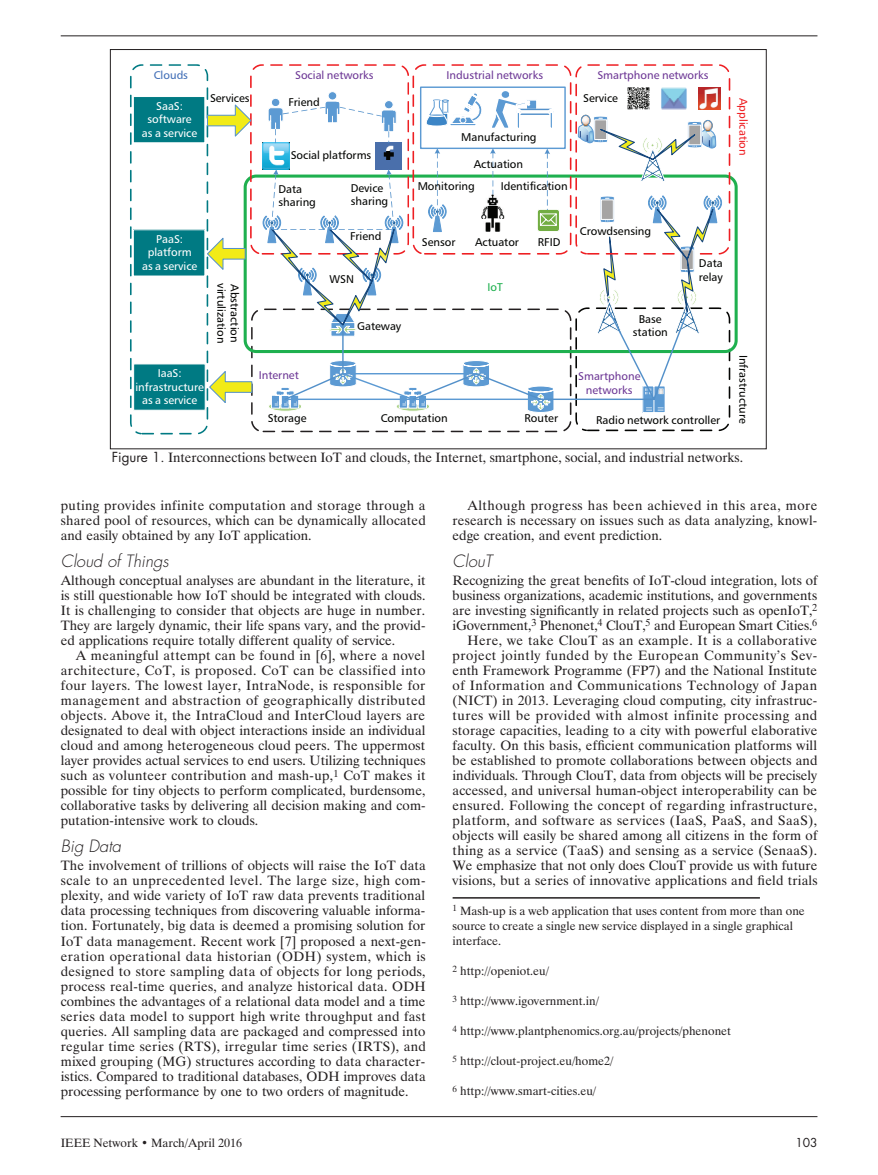
<style>
.page{position:relative;width:878px;height:1175px;background:#fff}
.page>*{position:absolute;margin:0;border:0;box-sizing:border-box;transform-origin:0 0}
.t1{font:italic 300 16.5px "Futura";color:#231f20}
.t2{font:13.5px/15px "Dutch 801 BT";letter-spacing:.005em;color:#231f20;text-align:justify}
.t3{font:12px/15px "Dutch 801 BT";color:#231f20}
.t4{font:12px "Futura";color:#231f20}
.t5{font:11.25px/13.5px "Humanist 777 BT Roman B";color:#040503}
.t6{font:11.25px/13.5px "Humanist 777 BT Roman B";color:#6e3996;text-align:center}
.t7{font:11.25px/13.5px "Humanist 777 BT Roman B";color:#fff;text-align:center}
.t8{font:11.25px "Humanist 777 BT Roman B";color:#ee1f23}
.t9{font:11.25px "Humanist 777 BT Roman B";color:#426fb7}
.t10{font:11.25px "Humanist 777 BT Roman B";color:#1fb04f}
.s1{font-family:"Futura"}
</style>
<div class="page">
<hr style="left:61px;top:1115px;width:756px;height:1px;background:#231f20">
<hr style="left:61px;top:35px;width:756px;height:1px;background:#231f20">
<svg style="left:130px;top:64px;width:600px;height:370px"></svg>
<div style="left:133px;top:363px;width:72px;height:47px;background:#007a83;border:1px solid #fff"></div>
<div style="left:133px;top:230px;width:72px;height:46px;background:#007a83"></div>
<div style="left:133px;top:96px;width:72px;height:47px;background:#007a83;border:1px solid #fff"></div>
<hr style="left:452px;top:896px;width:307px;height:2px;background:#231f20">
<p class="t9" style="left:154px;top:68px;width:36px">Clouds</p>
<p class="t7" style="left:142px;top:99px;width:57px">SaaS: software as a service</p>
<p class="t5" style="left:210px;top:91px;width:41px">Services</p>
<p class="t7" style="left:142px;top:232px;width:57px">PaaS: platform as a service</p>
<p class="t5" style="left:228px;top:283px;width:61px;rotate:90deg">virtulization</p>
<p class="t5" style="left:242px;top:284px;width:60px;rotate:90deg">Abstraction</p>
<p class="t6" style="left:295px;top:68px;width:80px">Social networks</p>
<p class="t5" style="left:288px;top:95px;width:33px">Friend</p>
<p class="t5" style="left:290px;top:148px;width:82px">Social platforms</p>
<p class="t5" style="left:278px;top:182px;width:39px">Data sharing</p>
<p class="t5" style="left:350px;top:181px;width:39px">Device sharing</p>
<p class="t5" style="left:350px;top:229px;width:33px">Friend</p>
<p class="t5" style="left:329px;top:272px;width:26px">WSN</p>
<p class="t5" style="left:357px;top:319px;width:46px">Gateway</p>
<p class="t6" style="left:446px;top:68px;width:98px">Industrial networks</p>
<p class="t6" style="left:597px;top:68px;width:113px">Smartphone networks</p>
<p class="t5" style="left:461px;top:130px;width:77px">Manufacturing</p>
<p class="t5" style="left:417px;top:179px;width:59px">Monitoring</p>
<p class="t5" style="left:500px;top:153px;width:68px;line-height:22.2px;text-indent:-27px">Actuation<br>Identification</p>
<p class="t5" style="left:422px;top:235px;width:35px">Sensor</p>
<p class="t5" style="left:475px;top:235px;width:45px">Actuator</p>
<p class="t5" style="left:537px;top:235px;width:24px">RFID</p>
<p class="t5" style="left:583px;top:91px;width:36px">Service</p>
<p class="t5" style="left:579px;top:224px;width:73px">Crowdsensing</p>
<p class="t10" style="left:487px;top:280px;width:17px">IoT</p>
<p class="t5" style="left:632px;top:311px;width:36px;text-align:center">Base station</p>
<p class="t5" style="left:698px;top:256px;width:25px">Data relay</p>
<p class="t8" style="left:750px;top:98px;width:59px;rotate:90deg">Application</p>
<p class="t7" style="left:135px;top:366px;width:70px">IaaS: infrastructure as a service</p>
<p class="t6" style="left:258px;top:368px;width:42px">Internet</p>
<p class="t6" style="left:578px;top:369px;width:64px">Smartphone networks</p>
<p class="t5" style="left:267px;top:411px;width:41px">Storage</p>
<p class="t5" style="left:380px;top:411px;width:68px">Computation</p>
<p class="t5" style="left:524px;top:411px;width:35px">Router</p>
<p class="t5" style="left:596px;top:412px;width:125px">Radio network controller</p>
<p class="t5" style="left:750px;top:355px;width:70px;rotate:90deg">Infrastructure</p>
<p class="t2" style="left:112px;top:450px;width:632px"><span class="s1">Figure 1.</span> Interconnections between IoT and clouds, the Internet, smartphone, social, and industrial networks.</p>
<p class="t2" style="left:61px;top:498px;width:366px">puting provides infinite computation and storage through a shared pool of resources, which can be dynamically allocated and easily obtained by any IoT application.</p>
<p class="t1" style="left:61px;top:550px;width:109px">Cloud of Things</p>
<p class="t2" style="left:61px;top:573px;width:366px">Although conceptual analyses are abundant in the literature, it is still questionable how IoT should be integrated with clouds.<br>It is challenging to consider that objects are huge in number.<br>They are largely dynamic, their life spans vary, and the provid&shy;ed applications require totally different quality of service.</p>
<p class="t2" style="left:61px;top:648px;width:366px;text-indent:15px">A meaningful attempt can be found in [6], where a novel architecture, CoT, is proposed. CoT can be classified into four layers. The lowest layer, IntraNode, is responsible for management and abstraction of geographically distributed objects. Above it, the IntraCloud and InterCloud layers are designated to deal with object interactions inside an individual cloud and among heterogeneous cloud peers. The uppermost layer provides actual services to end users. Utilizing techniques such as volunteer contribution and mash-up,<sup>1</sup> CoT makes it possible for tiny objects to perform complicated, burdensome, collaborative tasks by delivering all decision making and com&shy;putation-intensive work to clouds.</p>
<p class="t1" style="left:61px;top:835px;width:62px">Big Data</p>
<p class="t2" style="left:61px;top:858px;width:366px">The involvement of trillions of objects will raise the IoT data scale to an unprecedented level. The large size, high com&shy;plexity, and wide variety of IoT raw data prevents traditional data processing techniques from discovering valuable informa&shy;tion. Fortunately, big data is deemed a promising solution for IoT data management. Recent work [7] proposed a next-gen&shy;eration operational data historian (ODH) system, which is designed to store sampling data of objects for long periods, process real-time queries, and analyze historical data. ODH combines the advantages of a relational data model and a time series data model to support high write throughput and fast queries. All sampling data are packaged and compressed into regular time series (RTS), irregular time series (IRTS), and mixed grouping (MG) structures according to data character&shy;istics. Compared to traditional databases, ODH improves data processing performance by one to two orders of magnitude.</p>
<p class="t2" style="left:452px;top:498px;width:366px;text-indent:15px">Although progress has been achieved in this area, more research is necessary on issues such as data analyzing, knowl&shy;edge creation, and event prediction.</p>
<p class="t1" style="left:452px;top:550px;width:41px">ClouT</p>
<p class="t2" style="left:452px;top:573px;width:366px;text-align:right">Recognizing the great benefits of IoT-cloud integration, lots of business organizations, academic institutions, and governments are investing significantly in related projects such as openIoT,<sup>2 </sup>iGovernment,<sup>3</sup> Phenonet,<sup>4</sup> ClouT,<sup>5</sup> and European Smart Cities.<sup>6<br></sup>Here, we take ClouT as an example. It is a collaborative project jointly funded by the European Community’s Sev&shy;enth Framework Programme (FP7) and the National Institute of Information and Communications Technology of Japan (NICT) in 2013. Leveraging cloud computing, city infrastruc&shy;tures will be provided with almost infinite processing and storage capacities, leading to a city with powerful elaborative faculty. On this basis, efficient communication platforms will be established to promote collaborations between objects and individuals. Through ClouT, data from objects will be precisely accessed, and universal human-object interoperability can be ensured. Following the concept of regarding infrastructure, platform, and software as services (IaaS, PaaS, and SaaS), objects will easily be shared among all citizens in the form of thing as a service (TaaS) and sensing as a service (SenaaS).<br>We emphasize that not only does ClouT provide us with future visions, but a series of innovative applications and field trials</p>
<p class="t3" style="left:452px;top:902px;width:353px"><sup>1</sup> Mash-up is a web application that uses content from more than one source to create a single new service displayed in a single graphical interface.</p>
<p class="t3" style="left:452px;top:962px;width:98px"><sup>2</sup> http://openiot.eu/</p>
<p class="t3" style="left:452px;top:992px;width:148px"><sup>3</sup> http://www.igovernment.in/</p>
<p class="t3" style="left:452px;top:1022px;width:280px"><sup>4</sup> http://www.plantphenomics.org.au/projects/phenonet</p>
<p class="t3" style="left:452px;top:1052px;width:162px"><sup>5</sup> http://clout-project.eu/home2/</p>
<p class="t3" style="left:452px;top:1082px;width:145px"><sup>6</sup> http://www.smart-cities.eu/</p>
<p class="t3" style="left:61px;top:1135px;width:183px">IEEE Network • March/April 2016</p>
<p class="t4" style="left:795px;top:1134px;width:24px">103</p>
</div>
